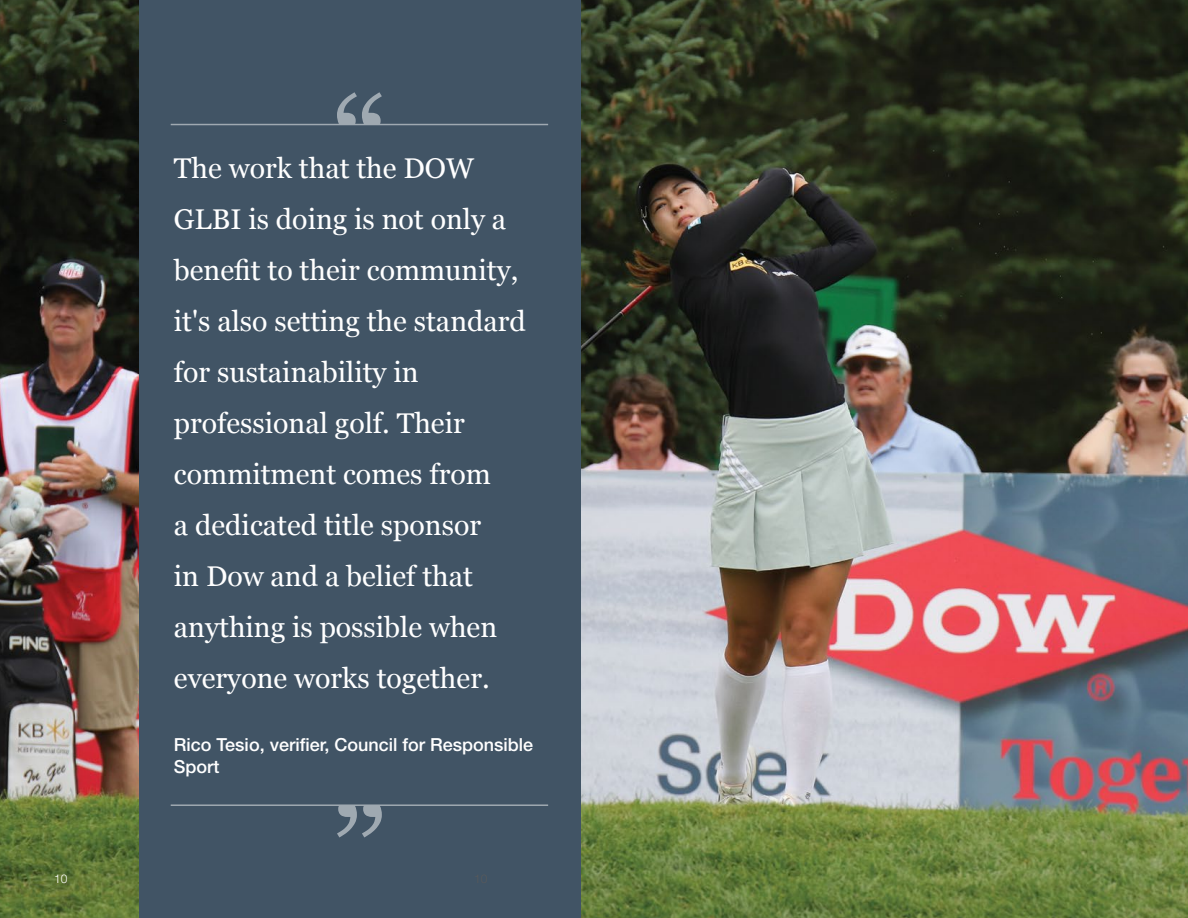
<style>
.page{position:relative;width:1188px;height:918px;background:#fff}
.page>*{position:absolute;margin:0;border:0;box-sizing:border-box;transform-origin:0 0}
.t1{font:28.5px/51px "Georgia";color:#fff}
.t2{font:500 18px/22.5px "Helvetica Neue LT Std";color:#fff}
.t3{font:300 12px "Helvetica Neue LT Std";color:#fff}
</style>
<div class="page">
<img style="left:0;top:0;width:1188px;height:918px">
<div style="left:139px;top:0;width:441px;height:918px;background:#415465"></div>
<svg style="left:171px;top:92px;width:377px;height:33px"></svg>
<svg style="left:171px;top:804px;width:377px;height:34px"></svg>
<p class="t3" style="left:54px;top:871px;width:15px">10</p>
<p class="t1" style="left:174px;top:143px;width:354px">The work that the DOW<br>GLBI is doing is not only a benefit to their community, it's also setting the standard for sustainability in professional golf. Their commitment comes from<br>a dedicated title sponsor<br>in Dow and a belief that anything is possible when everyone works together.</p>
<p class="t2" style="left:174px;top:733px;width:361px">Rico Tesio, verifier, Council for Responsible<br>Sport</p>
</div>
